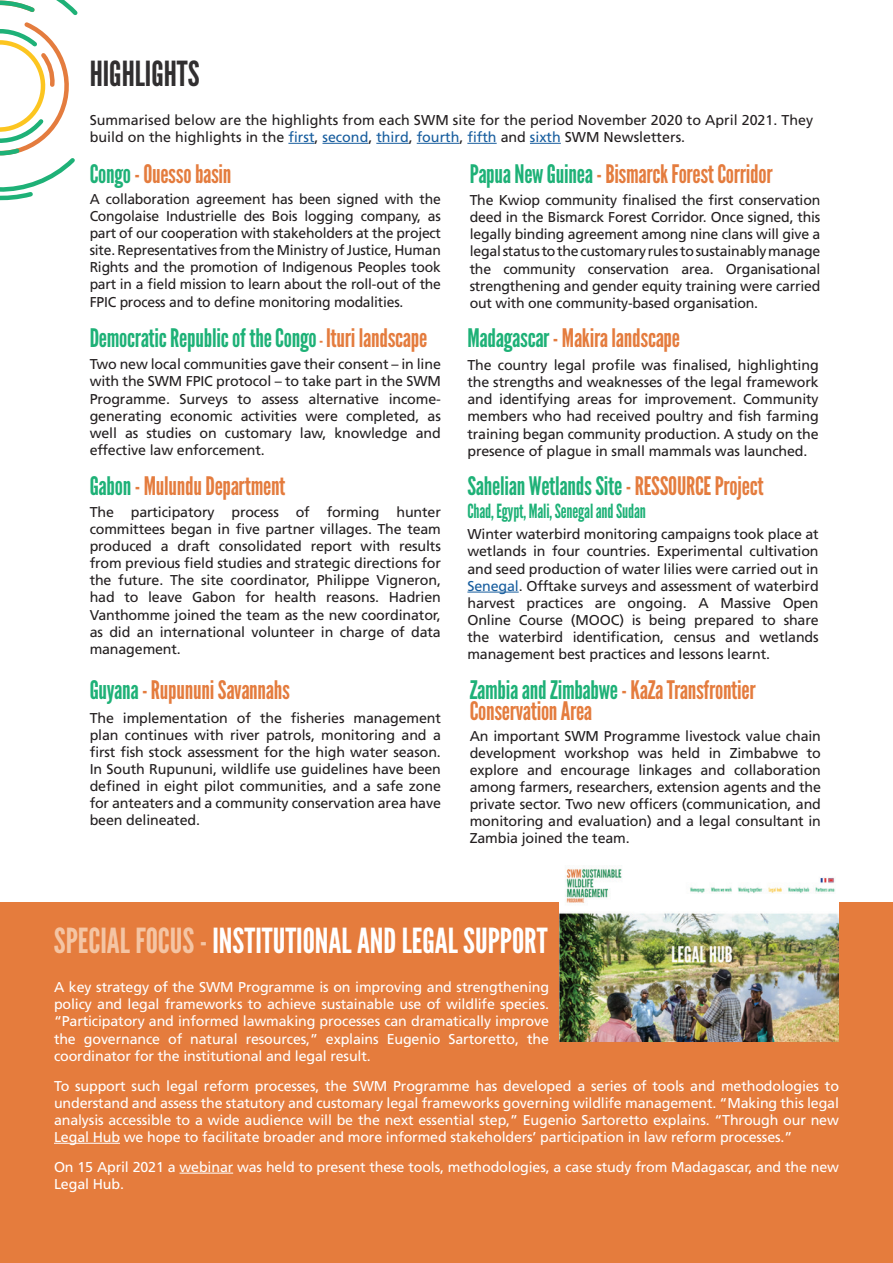
<style>
.page{position:relative;width:893px;height:1263px;background:#fff}
.page>*{position:absolute;margin:0;border:0;box-sizing:border-box;transform-origin:0 0}
.t1{font:34.5px "League Gothic";color:#fff}
.t2{font:34.5px "League Gothic";color:#312f30}
.t3{font:25.5px/21px "League Gothic";letter-spacing:-.01em;color:#e47c3e}
.t4{font:25.5px "League Gothic";letter-spacing:-.01em;color:#1eb177}
.t5{font:19.5px "League Gothic";letter-spacing:-.005em;color:#1eb177;scale:.93 1}
.t6{font:14.25px/17.1px "Frutiger LT Std";letter-spacing:-.01em;color:#231f20;text-align:justify}
.t7{font:14.25px/17.1px "Frutiger LT Std";letter-spacing:-.01em;color:#fff;text-align:justify}
.s1{color:#175d9e}
.s2{color:#1eb177}
.s3{font-size:19.5px;color:#e47c3e}
.s4{color:#e47c3e}
.s5{color:#f4c5a4}
</style>
<div class="page">
<div style="left:0;top:902px;width:893px;height:361px;background:#e57c3d"></div>
<svg style="left:288px;top:143px;width:27px;height:1px"></svg>
<hr style="left:322px;top:143px;width:46px;height:1px;background:#175d9e">
<hr style="left:376px;top:143px;width:33px;height:1px;background:#175d9e">
<hr style="left:417px;top:143px;width:42px;height:1px;background:#175d9e">
<hr style="left:467px;top:143px;width:30px;height:1px;background:#175d9e">
<hr style="left:530px;top:143px;width:31px;height:1px;background:#175d9e">
<hr style="left:54px;top:1143px;width:66px;height:1px;background:#fff">
<hr style="left:180px;top:1173px;width:53px;height:1px;background:#fff">
<hr style="left:467px;top:592px;width:52px;height:1px;background:#175d9e">
<svg style="left:0;top:0;width:78px;height:200px"></svg>
<img style="left:559px;top:868px;width:280px;height:174px">
<h1 class="t2" style="left:90px;top:53px;width:112px">HIGHLIGHTS</h1>
<p class="t6" style="left:90px;top:111px;width:725px">Summarised below are the highlights from each SWM site for the period November 2020 to April 2021. They build on the highlights in the <span class="s1">first</span>, <span class="s1">second</span>, <span class="s1">third</span>, <span class="s1">fourth</span>, <span class="s1">fifth</span> and <span class="s1">sixth</span> SWM Newsletters.</p>
<h2 class="t3" style="left:90px;top:163px;width:143px"><span class="s2">Congo</span> - Ouesso basin</h2>
<p class="t6" style="left:90px;top:191px;width:353px">A collaboration agreement has been signed with the Congolaise Industrielle des Bois logging company, as part of our cooperation with stakeholders at the project site. Representatives from the Ministry of Justice, Human Rights and the promotion of Indigenous Peoples took part in a field mission to learn about the roll-out of the FPIC process and to define monitoring modalities.</p>
<h2 class="t4" style="left:90px;top:323px;width:339px">Democratic Republic of the Congo<span class="s3">-</span> <span class="s4">Ituri landscape</span></h2>
<p class="t6" style="left:90px;top:356px;width:353px">Two new local communities gave their consent – in line with the SWM FPIC protocol – to take part in the SWM Programme. Surveys to assess alternative income&shy;generating economic activities were completed, as well as studies on customary law, knowledge and effective law enforcement.</p>
<h2 class="t3" style="left:90px;top:475px;width:197px"><span class="s2">Gabon</span> - Mulundu Department</h2>
<p class="t6" style="left:90px;top:503px;width:353px">The participatory process of forming hunter committees began in five partner villages. The team produced a draft consolidated report with results from previous field studies and strategic directions for the future. The site coordinator, Philippe Vigneron, had to leave Gabon for health reasons. Hadrien Vanthomme joined the team as the new coordinator, as did an international volunteer in charge of data management.</p>
<h2 class="t3" style="left:90px;top:679px;width:202px"><span class="s2">Guyana</span> - Rupununi Savannahs</h2>
<p class="t6" style="left:90px;top:709px;width:353px">The implementation of the fisheries management plan continues with river patrols, monitoring and a first fish stock assessment for the high water season.<br>In South Rupununi, wildlife use guidelines have been defined in eight pilot communities, and a safe zone for anteaters and a community conservation area have been delineated.</p>
<h2 class="t3" style="left:470px;top:163px;width:304px"><span class="s2">Papua New Guinea</span> - Bismarck Forest Corridor</h2>
<p class="t6" style="left:470px;top:192px;width:352px">The Kwiop community finalised the first conservation deed in the Bismarck Forest Corridor. Once signed, this legally binding agreement among nine clans will give a legal status to the customary rules to sustainably manage the community conservation area. Organisational strengthening and gender equity training were carried out with one community-based organisation.</p>
<h2 class="t3" style="left:467px;top:327px;width:214px"><span class="s2">Madagascar</span> - Makira landscape</h2>
<p class="t6" style="left:467px;top:357px;width:353px">The country legal profile was finalised, highlighting the strengths and weaknesses of the legal framework and identifying areas for improvement. Community members who had received poultry and fish farming training began community production. A study on the presence of plague in small mammals was launched.</p>
<h2 class="t4" style="left:467px;top:470px;width:298px">Sahelian Wetlands Site <span class="s4">- RESSOURCE Project</span></h2>
<h3 class="t5" style="left:467px;top:499px;width:193px">Chad, Egypt, Mali, Senegal and Sudan</h3>
<p class="t6" style="left:467px;top:526px;width:353px">Winter waterbird monitoring campaigns took place at wetlands in four countries. Experimental cultivation and seed production of water lilies were carried out in <span class="s1">Senegal</span>. Offtake surveys and assessment of waterbird harvest practices are ongoing. A Massive Open Online Course (MOOC) is being prepared to share the waterbird identification, census and wetlands management best practices and lessons learnt.</p>
<h2 class="t3" style="left:470px;top:679px;width:288px"><span class="s2">Zambia and Zimbabwe</span> - KaZa Transfrontier<br>Conservation Area</h2>
<p class="t6" style="left:470px;top:727px;width:353px">An important SWM Programme livestock value chain development workshop was held in Zimbabwe to explore and encourage linkages and collaboration among farmers, researchers, extension agents and the private sector. Two new officers (communication, and monitoring and evaluation) and a legal consultant in Zambia joined the team.</p>
<h1 class="t1" style="left:54px;top:920px;width:495px"><span class="s5">SPECIAL FOCUS -</span> INSTITUTIONAL AND LEGAL SUPPORT</h1>
<p class="t7" style="left:54px;top:979px;width:497px">A key strategy of the SWM Programme is on improving and strengthening policy and legal frameworks to achieve sustainable use of wildlife species. “Participatory and informed lawmaking processes can dramatically improve the governance of natural resources,” explains Eugenio Sartoretto, the coordinator for the institutional and legal result.</p>
<p class="t7" style="left:54px;top:1077px;width:786px">To support such legal reform processes, the SWM Programme has developed a series of tools and methodologies to understand and assess the statutory and customary legal frameworks governing wildlife management. “Making this legal analysis accessible to a wide audience will be the next essential step,” Eugenio Sartoretto explains. “Through our new Legal Hub we hope to facilitate broader and more informed stakeholders’ participation in law reform processes.”</p>
<p class="t7" style="left:54px;top:1158px;width:786px">On 15 April 2021 a webinar was held to present these tools, methodologies, a case study from Madagascar, and the new<br>Legal Hub.</p>
</div>
